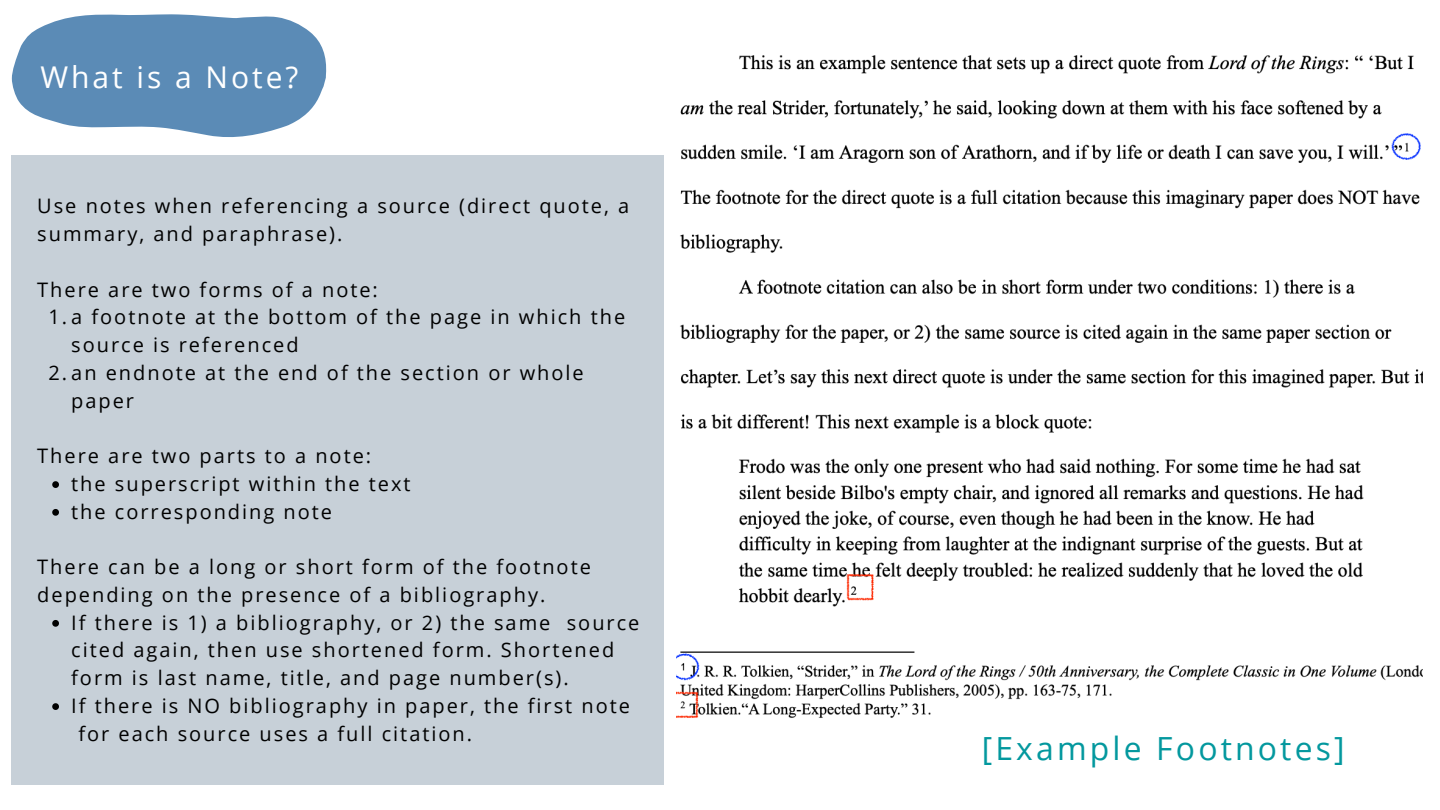
<style>
.page{position:relative;width:1440px;height:810px;background:#fff}
.page>*{position:absolute;margin:0;border:0;box-sizing:border-box;transform-origin:0 0}
.t1{font:31.9px "Open Sans";letter-spacing:.1em;color:#03989e}
.t2{font:30px "Open Sans";letter-spacing:.1em;color:#fff}
.t3{font:20px/27.8px "Open Sans";letter-spacing:.1em;color:#000}
</style>
<div class="page">
<svg style="left:12px;top:14px;width:315px;height:123px"></svg>
<div style="left:12px;top:155px;width:652px;height:630px;background:#c7d0d8"></div>
<svg style="left:52px;top:481px;width:7px;height:7px"></svg>
<svg style="left:52px;top:509px;width:7px;height:7px"></svg>
<svg style="left:52px;top:620px;width:7px;height:7px"></svg>
<svg style="left:52px;top:703px;width:7px;height:7px"></svg>
<img style="left:677px;top:55px;width:745px;height:663px">
<h2 class="t2" style="left:40px;top:56px;width:260px">What is a Note?</h2>
<p class="t3" style="left:37px;top:192px;width:594px">Use notes when referencing a source (direct quote, a summary, and paraphrase).</p>
<p class="t3" style="left:37px;top:275px;width:342px">There are two forms of a note:</p>
<p class="t3" style="left:49px;top:303px;width:578px">1.a footnote at the bottom of the page in which the</p>
<p class="t3" style="left:71px;top:331px;width:229px">source is referenced</p>
<p class="t3" style="left:49px;top:358px;width:537px">2.an endnote at the end of the section or whole</p>
<p class="t3" style="left:71px;top:386px;width:64px">paper</p>
<p class="t3" style="left:37px;top:442px;width:335px">There are two parts to a note:</p>
<p class="t3" style="left:71px;top:469px;width:341px">the superscript within the text the corresponding note</p>
<p class="t3" style="left:37px;top:553px;width:555px">There can be a long or short form of the footnote depending on the presence of a bibliography.</p>
<p class="t3" style="left:71px;top:608px;width:570px">If there is 1) a bibliography, or 2) the same source</p>
<p class="t3" style="left:71px;top:636px;width:545px">cited again, then use shortened form. Shortened</p>
<p class="t3" style="left:71px;top:664px;width:499px">form is last name, title, and page number(s).</p>
<p class="t3" style="left:71px;top:691px;width:560px">If there is NO bibliography in paper, the first note</p>
<p class="t3" style="left:78px;top:719px;width:395px">for each source uses a full citation.</p>
<h1 class="t1" style="left:982px;top:725px;width:364px">[Example Footnotes]</h1>
</div>
